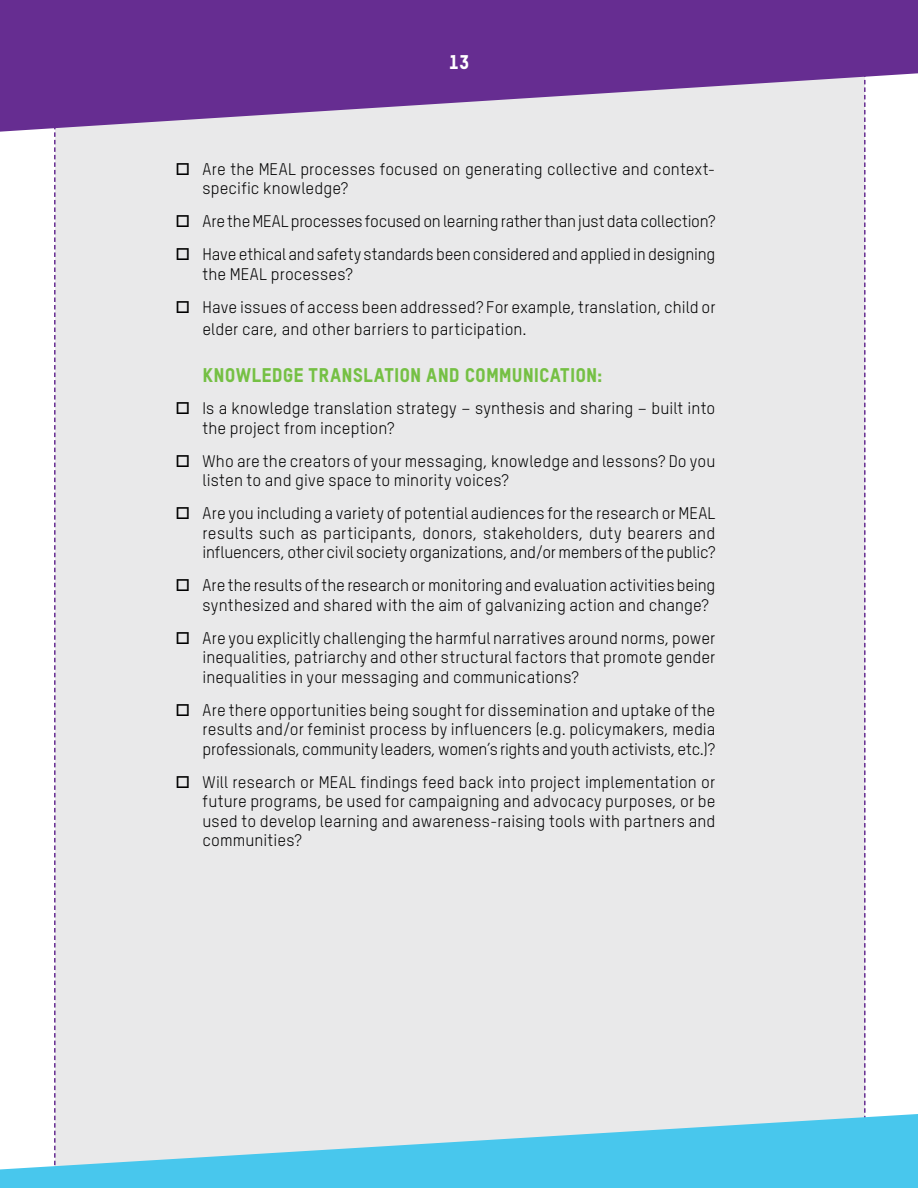
<style>
.page{position:relative;width:918px;height:1188px;background:#fff}
.page>*{position:absolute;margin:0;border:0;box-sizing:border-box;transform-origin:0 0}
.Head1{font:19.5px "Oxfam TSTARPRO Headline";color:#75c044}
.Head1-2{font:19.5px "Oxfam TSTARPRO Headline";color:#fff}
.MainText{font:16.5px/19.5px "Oxfam TSTARPRO";letter-spacing:.005em;color:#000}
.MainText-2{font:16.5px "Oxfam TSTARPRO";letter-spacing:-.015em;color:#000}
</style>
<div class="page">
<div style="left:54px;top:132px;width:812px;height:982px;background:#e9e9ea"></div>
<svg style="left:0;top:0;width:918px;height:132px;background:#8357a5"></svg>
<svg style="left:0;top:1114px;width:918px;height:74px;background:#85d4ec"></svg>
<p class="Head1-2" style="left:449px;top:48px;width:22px">13</p>
<p class="MainText" style="left:202px;top:158px;width:514px;text-indent:-27px">□ Are the MEAL processes focused on generating collective and context&shy;specific knowledge?</p>
<p class="MainText-2" style="left:176px;top:209px;width:541px">□ Are the MEAL processes focused on learning rather than just data collection?</p>
<p class="MainText" style="left:202px;top:243px;width:514px;text-indent:-27px">□ Have ethical and safety standards been considered and applied in designing the MEAL processes?</p>
<p class="MainText" style="left:202px;top:294px;width:515px;line-height:22.5px;text-indent:-27px">□ Have issues of access been addressed? For example, translation, child or elder care, and other barriers to participation.</p>
<p class="Head1" style="left:202px;top:360px;width:402px">KNOWLEDGE TRANSLATION AND COMMUNICATION:</p>
<p class="MainText" style="left:202px;top:397px;width:514px;text-indent:-27px">□ Is a knowledge translation strategy – synthesis and sharing – built into the project from inception?</p>
<p class="MainText" style="left:202px;top:450px;width:515px;text-indent:-27px">□ Who are the creators of your messaging, knowledge and lessons? Do you listen to and give space to minority voices?</p>
<p class="MainText" style="left:202px;top:502px;width:515px;text-align:justify;text-indent:-27px">□ Are you including a variety of potential audiences for the research or MEAL results such as participants, donors, stakeholders, duty bearers and influencers, other civil society organizations, and/or members of the public?</p>
<p class="MainText" style="left:202px;top:574px;width:514px;text-indent:-27px">□ Are the results of the research or monitoring and evaluation activities being synthesized and shared with the aim of galvanizing action and change?</p>
<p class="MainText" style="left:202px;top:627px;width:515px;text-align:justify;text-indent:-27px">□ Are you explicitly challenging the harmful narratives around norms, power inequalities, patriarchy and other structural factors that promote gender inequalities in your messaging and communications?</p>
<p class="MainText" style="left:202px;top:699px;width:514px;text-align:justify;text-indent:-27px">□ Are there opportunities being sought for dissemination and uptake of the results and/or feminist process by influencers (e.g. policymakers, media professionals, community leaders, women’s rights and youth activists, etc.)?</p>
<p class="MainText" style="left:202px;top:771px;width:515px;text-align:justify;text-indent:-27px">□ Will research or MEAL findings feed back into project implementation or future programs, be used for campaigning and advocacy purposes, or be used to develop learning and awareness-raising tools with partners and communities?</p>
</div>
